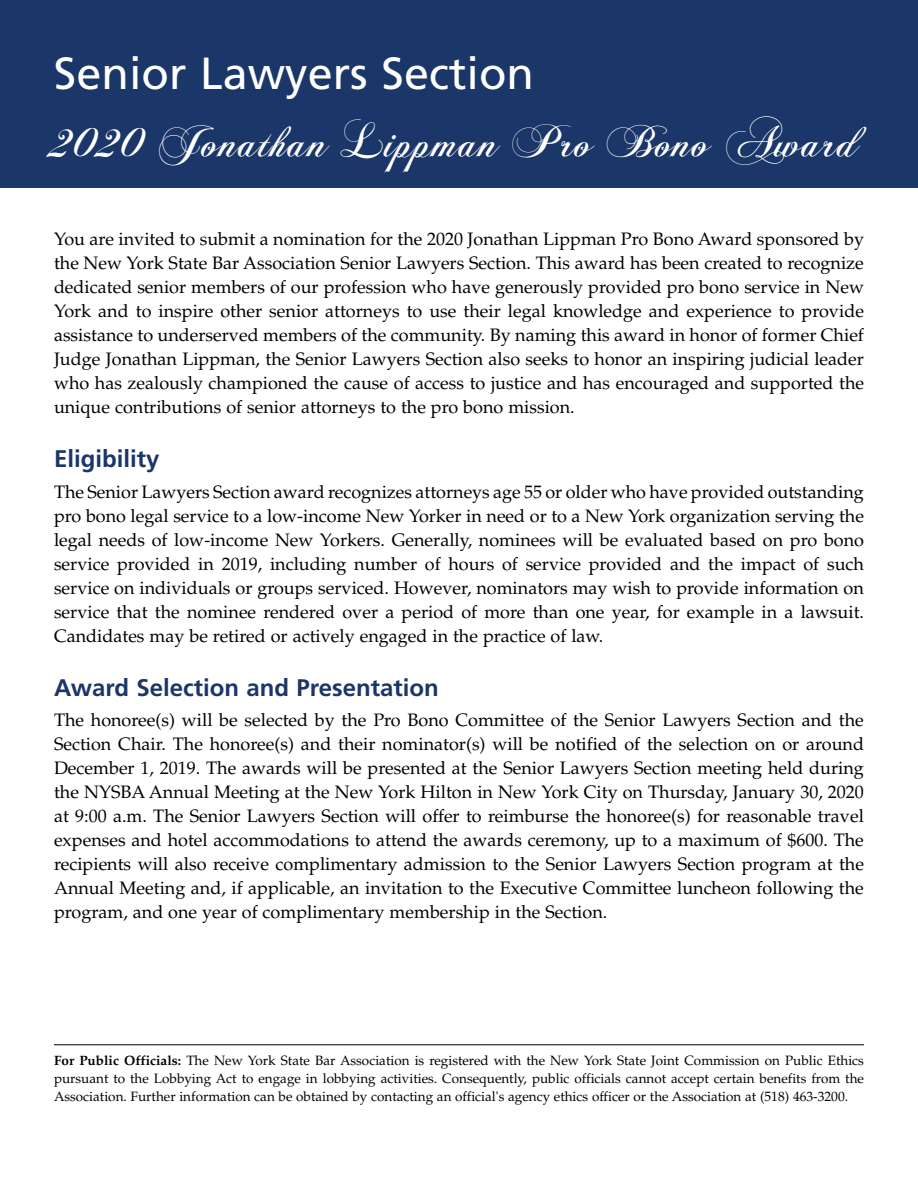
<style>
.page{position:relative;width:918px;height:1188px;background:#fff}
.page>*{position:absolute;margin:0;border:0;box-sizing:border-box;transform-origin:0 0}
.t1{font:46.5px "Chopin Script";letter-spacing:.02em;color:#fff}
.t2{font:45px "Frutiger";color:#fff}
.t3{font:700 24px "Frutiger";color:#1b3668}
.t4{font:18px/24px "Palatino";color:#000;text-align:justify}
.t5{font:13.5px/18px "Palatino";color:#000;text-align:justify}
.s1{font-weight:700}
</style>
<div class="page">
<div style="left:0;top:0;width:918px;height:188px;background:#1b3668"></div>
<hr style="left:54px;top:1044px;width:810px;height:1px;background:#000">
<h2 class="t2" style="left:54px;top:47px;width:482px">Senior Lawyers Section</h2>
<h1 class="t1" style="left:54px;top:113px;width:807px">2020 Jonathan Lippman Pro Bono Award</h1>
<p class="t4" style="left:54px;top:227px;width:812px">You are invited to submit a nomination for the 2020 Jonathan Lippman Pro Bono Award sponsored by the New York State Bar Association Senior Lawyers Section. This award has been created to recognize dedicated senior members of our profession who have generously provided pro bono service in New York and to inspire other senior attorneys to use their legal knowledge and experience to provide assistance to underserved members of the community. By naming this award in honor of former Chief Judge Jonathan Lippman, the Senior Lawyers Section also seeks to honor an inspiring judicial leader who has zealously championed the cause of access to justice and has encouraged and supported the unique contributions of senior attorneys to the pro bono mission.</p>
<h3 class="t3" style="left:54px;top:444px;width:107px">Eligibility</h3>
<p class="t4" style="left:54px;top:480px;width:812px">The Senior Lawyers Section award recognizes attorneys age 55 or older who have provided outstanding pro bono legal service to a low-income New Yorker in need or to a New York organization serving the legal needs of low-income New Yorkers. Generally, nominees will be evaluated based on pro bono service provided in 2019, including number of hours of service provided and the impact of such service on individuals or groups serviced. However, nominators may wish to provide information on service that the nominee rendered over a period of more than one year, for example in a lawsuit.<br>Candidates may be retired or actively engaged in the practice of law.</p>
<h3 class="t3" style="left:54px;top:673px;width:386px">Award Selection and Presentation</h3>
<p class="t4" style="left:54px;top:709px;width:812px">The honoree(s) will be selected by the Pro Bono Committee of the Senior Lawyers Section and the Section Chair. The honoree(s) and their nominator(s) will be notified of the selection on or around December 1, 2019. The awards will be presented at the Senior Lawyers Section meeting held during the NYSBA Annual Meeting at the New York Hilton in New York City on Thursday, January 30, 2020 at 9:00 a.m. The Senior Lawyers Section will offer to reimburse the honoree(s) for reasonable travel expenses and hotel accommodations to attend the awards ceremony, up to a maximum of $600. The recipients will also receive complimentary admission to the Senior Lawyers Section program at the Annual Meeting and, if applicable, an invitation to the Executive Committee luncheon following the program, and one year of complimentary membership in the Section.</p>
<p class="t5" style="left:54px;top:1052px;width:812px"><span class="s1">For Public Officials:</span> The New York State Bar Association is registered with the New York State Joint Commission on Public Ethics pursuant to the Lobbying Act to engage in lobbying activities. Consequently, public officials cannot accept certain benefits from the Association. Further information can be obtained by contacting an official's agency ethics officer or the Association at (518) 463-3200.</p>
</div>
